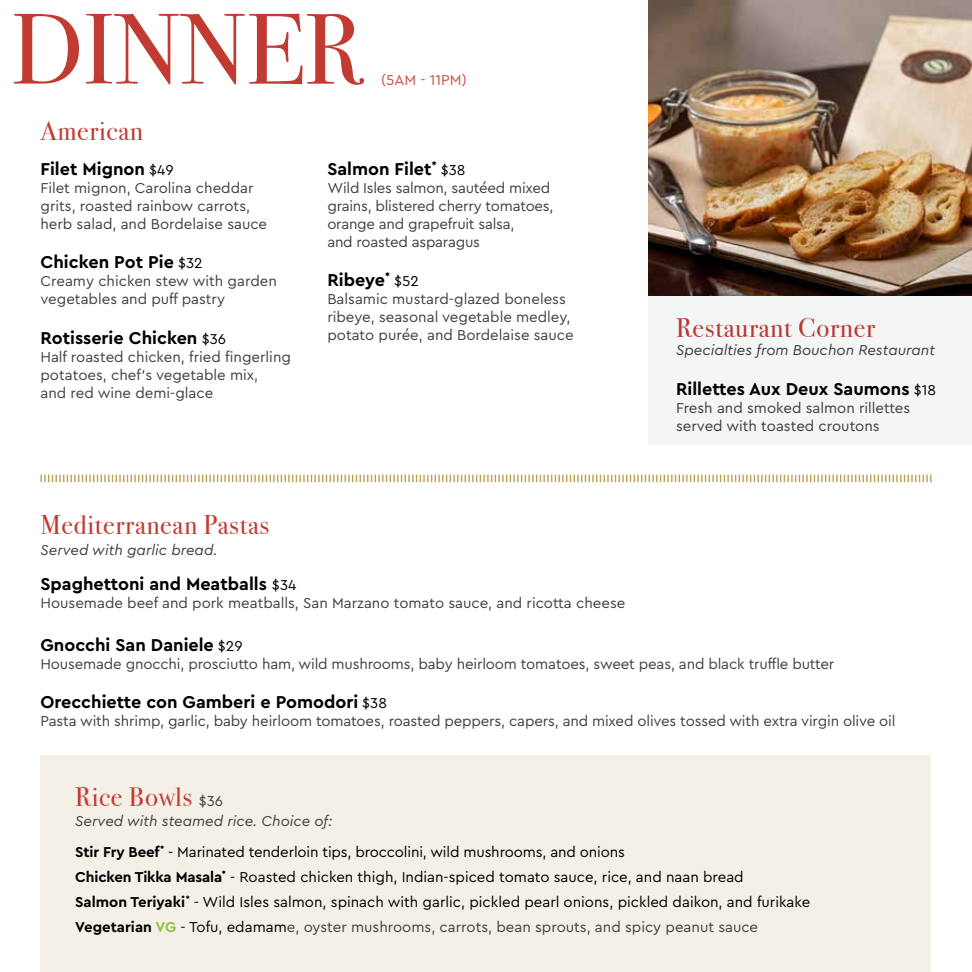
<style>
.page{position:relative;width:972px;height:972px;background:#fff}
.page>*{position:absolute;margin:0;border:0;box-sizing:border-box;transform-origin:0 0}
.t1{font:27px "Bodoni Svty Two ITCTT";letter-spacing:.025em;color:#c23b33}
.t2{font:700 18px "Cera Basic";color:#000}
.t3{font:15px/18px "Cera Basic";letter-spacing:-.005em;color:#414042}
.t4{font:15px/24.8px "Cera Basic";color:#000}
.t5{font:italic 15px "Cera Basic";color:#414042}
.t6{font:15px "Cera Basic";color:#c84f47}
.s1{font-weight:400;font-size:15px}
.s2{font-family:"Cera Basic";font-size:15px;color:#414042}
.s3{font-style:italic;color:#414042}
.s4{font-weight:700}
.s5{font-weight:700;color:#8dc63f}
.s6{color:#414042}
</style>
<div class="page">
<div style="left:40px;top:755px;width:891px;height:217px;background:#f5f0e7"></div>
<img style="left:648px;top:0;width:324px;height:247px">
<svg style="left:13px;top:14px;width:351px;height:71px"></svg>
<svg style="left:40px;top:474px;width:892px;height:9px"></svg>
<svg style="left:648px;top:247px;width:324px;height:198px;fill:#f4f5f5"></svg>
<h1 class="t1" style="left:40px;top:108px;width:104px">American</h1>
<p class="t2" style="left:40px;top:158px;width:135px">Filet Mignon <span class="s1">$49</span></p>
<p class="t3" style="left:40px;top:179px;width:228px">Filet mignon, Carolina cheddar grits, roasted rainbow carrots, herb salad, and Bordelaise sauce</p>
<p class="t2" style="left:40px;top:252px;width:164px">Chicken Pot Pie <span class="s1">$32</span></p>
<p class="t3" style="left:41px;top:272px;width:238px">Creamy chicken stew with garden vegetables and puff pastry</p>
<p class="t2" style="left:40px;top:327px;width:187px">Rotisserie Chicken <span class="s1">$36</span></p>
<p class="t3" style="left:41px;top:348px;width:252px">Half roasted chicken, fried fingerling potatoes, chef’s vegetable mix,<br>and red wine demi-glace</p>
<p class="t6" style="left:381px;top:71px;width:87px">(5AM - 11PM)</p>
<p class="t2" style="left:327px;top:158px;width:140px">Salmon Filet<sup>*</sup> <span class="s1">$38</span></p>
<p class="t3" style="left:327px;top:179px;width:228px">Wild Isles salmon, sautéed mixed grains, blistered cherry tomatoes, orange and grapefruit salsa,<br>and roasted asparagus</p>
<p class="t2" style="left:327px;top:270px;width:93px">Ribeye<sup>*</sup> <span class="s1">$52</span></p>
<p class="t3" style="left:327px;top:290px;width:248px">Balsamic mustard-glazed boneless ribeye, seasonal vegetable medley, potato purée, and Bordelaise sauce</p>
<h1 class="t1" style="left:676px;top:306px;width:201px">Restaurant Corner</h1>
<p class="t5" style="left:676px;top:342px;width:261px">Specialties from Bouchon Restaurant</p>
<p class="t2" style="left:676px;top:378px;width:262px">Rillettes Aux Deux Saumons <span class="s1">$18</span></p>
<p class="t3" style="left:676px;top:399px;width:236px">Fresh and smoked salmon rillettes served with toasted croutons</p>
<h1 class="t1" style="left:40px;top:503px;width:230px">Mediterranean Pastas</h1>
<p class="t5" style="left:40px;top:541px;width:179px">Served with garlic bread.</p>
<p class="t2" style="left:40px;top:573px;width:257px">Spaghettoni and Meatballs <span class="s1">$34</span></p>
<p class="t3" style="left:41px;top:594px;width:586px">Housemade beef and pork meatballs, San Marzano tomato sauce, and ricotta cheese</p>
<p class="t2" style="left:40px;top:634px;width:204px">Gnocchi San Daniele <span class="s1">$29</span></p>
<p class="t3" style="left:41px;top:655px;width:795px">Housemade gnocchi, prosciutto ham, wild mushrooms, baby heirloom tomatoes, sweet peas, and black truffle butter</p>
<p class="t2" style="left:40px;top:692px;width:348px">Orecchiette con Gamberi e Pomodori <span class="s1">$38</span></p>
<p class="t3" style="left:41px;top:712px;width:856px">Pasta with shrimp, garlic, baby heirloom tomatoes, roasted peppers, capers, and mixed olives tossed with extra virgin olive oil</p>
<h1 class="t1" style="left:75px;top:774px;width:149px">Rice Bowls <span class="s2">$36</span></h1>
<p class="t4" style="left:75px;top:805px;width:551px;line-height:31.5px"><span class="s3">Served with steamed rice. Choice of:<br></span><span class="s4">Stir Fry Beef</span><sup>*</sup> - Marinated tenderloin tips, broccolini, wild mushrooms, and onions</p>
<p class="t4" style="left:75px;top:865px;width:737px"><span class="s4">Chicken Tikka Masala</span><sup>*</sup> - Roasted chicken thigh, Indian-spiced tomato sauce, rice, and naan bread<br><span class="s4">Salmon Teriyaki</span><sup>*</sup> - Wild Isles salmon, spinach with garlic, pickled pearl onions, pickled daikon, and furikake<br><span class="s4">Vegetarian</span> <span class="s5">VG</span> - Tofu, edamam<span class="s6">e, oyster mushrooms, carrots, bean sprouts, and spicy peanut sauce</span></p>
</div>
